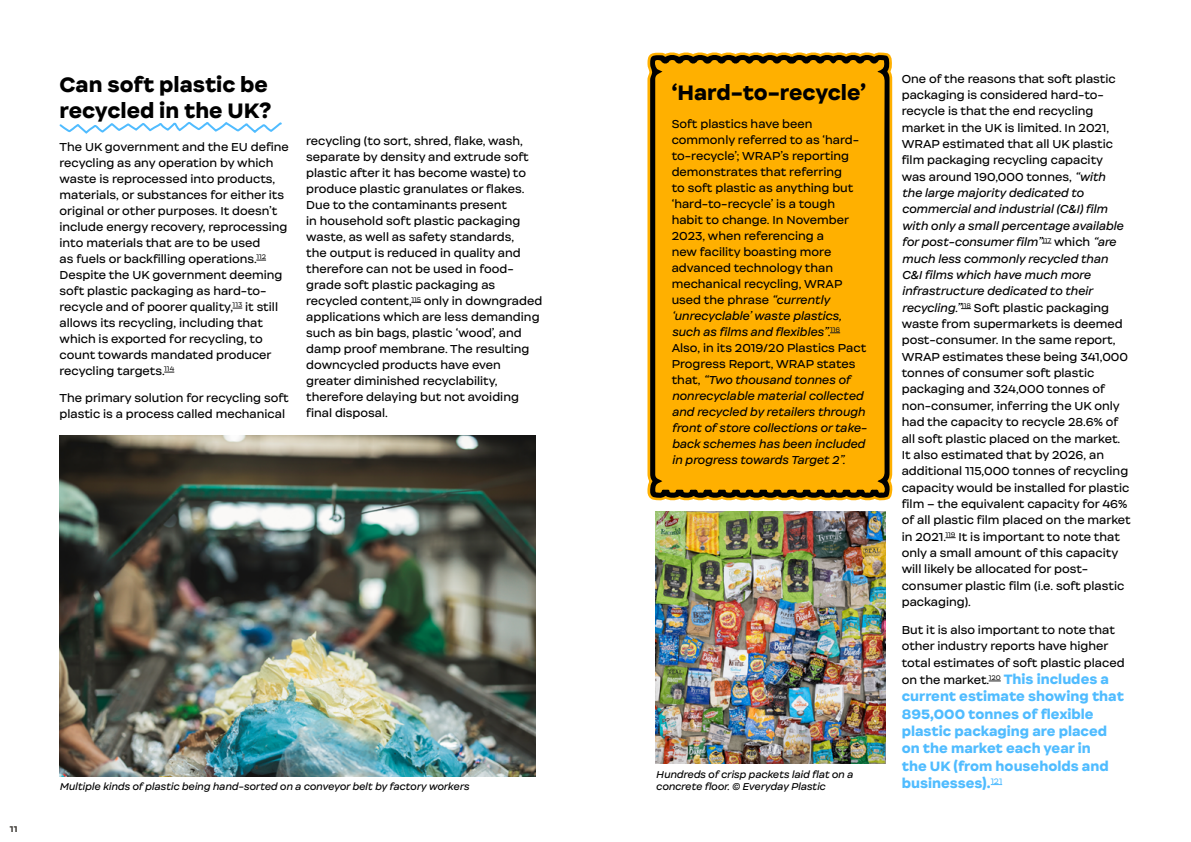
<style>
.page{position:relative;width:1191px;height:842px;background:#fff}
.page>*{position:absolute;margin:0;border:0;box-sizing:border-box;transform-origin:0 0}
.t1{font:900 20px/26px "Internacional";color:#000}
.Copy{font:900 13px/17.4px "Internacional";color:#50bcff}
.Copy-2{font:11px/16px "Internacional";color:#000}
.Image_captions{font:italic 9.5px/11.4px "Internacional";color:#000}
.t2{font:900 8px "Internacional";color:#3f3c37}
.s1{font-style:italic}
.s2{font-weight:400;font-size:11px;color:#000}
</style>
<div class="page">
<svg style="left:647px;top:52px;width:246px;height:449px;background:#ffc952"></svg>
<svg style="left:650px;top:54px;width:240px;height:445px;background:#eca300"></svg>
<img style="left:656px;top:512px;width:229px;height:251px">
<img style="left:60px;top:435px;width:476px;height:341px">
<svg style="left:988px;top:681px;width:12px;height:1px"></svg>
<svg style="left:990px;top:784px;width:12px;height:1px"></svg>
<svg style="left:59px;top:122px;width:223px;height:12px"></svg>
<h3 class="t1" style="left:60px;top:71px;width:214px">Can soft plastic be recycled in the UK?</h3>
<p class="Copy-2" style="left:60px;top:139px;width:231px">The UK government and the EU define recycling as any operation by which waste is reprocessed into products, materials, or substances for either its original or other purposes. It doesn’t include energy recovery, reprocessing into materials that are to be used<br>as fuels or backfilling operations.<sup>112<br></sup>Despite the UK government deeming soft plastic packaging as hard-to&shy;recycle and of poorer quality,<sup>113</sup> it still allows its recycling, including that which is exported for recycling, to count towards mandated producer recycling targets.<sup>114</sup></p>
<p class="Copy-2" style="left:60px;top:391px;width:231px">The primary solution for recycling soft plastic is a process called mechanical</p>
<p class="Copy-2" style="left:306px;top:133px;width:237px">recycling (to sort, shred, flake, wash, separate by density and extrude soft plastic after it has become waste) to produce plastic granulates or flakes.<br>Due to the contaminants present<br>in household soft plastic packaging waste, as well as safety standards,<br>the output is reduced in quality and therefore can not be used in food&shy;grade soft plastic packaging as recycled content,<sup>115</sup> only in downgraded applications which are less demanding such as bin bags, plastic ‘wood’, and damp proof membrane. The resulting downcycled products have even greater diminished recyclability, therefore delaying but not avoiding final disposal.</p>
<p class="t2" style="left:10px;top:824px;width:9px">11</p>
<p class="Image_captions" style="left:60px;top:781px;width:411px">Multiple kinds of plastic being hand-sorted on a conveyor belt by factory workers</p>
<h3 class="t1" style="left:671px;top:80px;width:196px">‘Hard-to-recycle’</h3>
<p class="Copy-2" style="left:671px;top:116px;width:197px">Soft plastics have been commonly referred to as ‘hard&shy;to-recycle’; WRAP’s reporting demonstrates that referring<br>to soft plastic as anything but ‘hard-to-recycle’ is a tough habit to change. In November<br>2023, when referencing a<br>new facility boasting more advanced technology than mechanical recycling, WRAP used the phrase <span class="s1">“currently ‘unrecyclable’ waste plastics, such as films and flexibles”</span>.<sup>116<br></sup>Also, in its 2019/20 Plastics Pact<br>Progress Report, WRAP states that, <span class="s1">“Two thousand tonnes of nonrecyclable material collected and recycled by retailers through front of store collections or take&shy;back schemes has been included in progress towards Target 2”.</span></p>
<p class="Image_captions" style="left:656px;top:769px;width:198px">Hundreds of crisp packets laid flat on a concrete floor. © Everyday Plastic</p>
<p class="Copy-2" style="left:901px;top:70px;width:230px;line-height:16.4px">One of the reasons that soft plastic packaging is considered hard-to&shy;recycle is that the end recycling market in the UK is limited. In 2021, WRAP estimated that all UK plastic film packaging recycling capacity<br>was around 190,000 tonnes, <span class="s1">“with<br>the large majority dedicated to commercial and industrial (C&amp;I) film with only a small percentage available for post-consumer film”</span><sup>117</sup> which <span class="s1">“are much less commonly recycled than<br>C&amp;I films which have much more infrastructure dedicated to their recycling.”</span><sup>118</sup> Soft plastic packaging waste from supermarkets is deemed post-consumer. In the same report, WRAP estimates these being 341,000 tonnes of consumer soft plastic packaging and 324,000 tonnes of non-consumer, inferring the UK only had the capacity to recycle 28.6% of all soft plastic placed on the market.<br>It also estimated that by 2026, an additional 115,000 tonnes of recycling capacity would be installed for plastic film – the equivalent capacity for 46% of all plastic film placed on the market in 2021.<sup>119</sup> It is important to note that only a small amount of this capacity will likely be allocated for post&shy;consumer plastic film (i.e. soft plastic packaging).</p>
<p class="Copy-2" style="left:901px;top:622px;width:224px;line-height:16.4px">But it is also important to note that other industry reports have higher total estimates of soft plastic placed</p>
<p class="Copy" style="left:901px;top:670px;width:224px"><span class="s2">on the market.</span><sup>120</sup> This includes a current estimate showing that<br>895,000 tonnes of flexible plastic packaging are placed on the market each year in<br>the UK (from households and businesses).<sup>121</sup></p>
</div>
